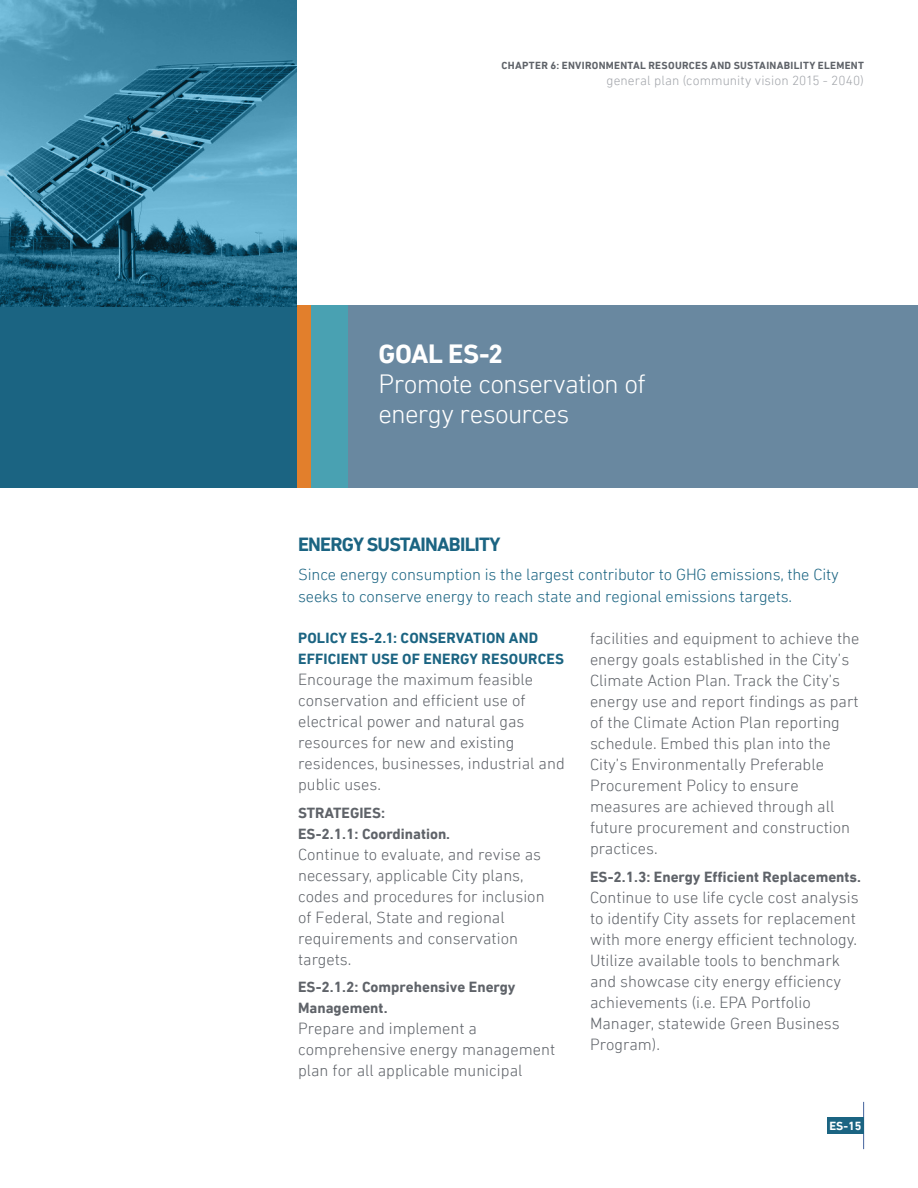
<style>
.page{position:relative;width:918px;height:1188px;background:#fff}
.page>*{position:absolute;margin:0;border:0;box-sizing:border-box;transform-origin:0 0}
.t1{font:300 27px/30px "DIN Next LT Pro";letter-spacing:-.03em;color:#fff}
.SUBHEAD2{font:700 19.5px "DIN Next LT Pro";letter-spacing:-.04em;color:#1b6482}
.Cup_Body_Text{font:300 16.5px/21px "DIN Next LT Pro";color:#5f6369}
.Cup_Body_Text_Blue{font:300 16.5px/22.5px "DIN Next LT Pro";letter-spacing:-.01em;color:#1b6482}
.Strategy_Header{font:700 15px/21px "DIN Next LT Pro";color:#5f6369}
.Cup_Policy_Title{font:700 15px/21px "DIN Next LT Pro";letter-spacing:.01em;color:#1b6482}
.Strategy_Header_CAPS{font:700 15px "DIN Next LT Pro";color:#5f6369}
.t2{font:300 13.5px "DIN Next LT Pro";letter-spacing:.005em;color:#a2a5aa}
.t3{font:700 12px "DIN Next LT Pro";color:#fff}
.t4{font:700 10.5px "DIN Next LT Pro";letter-spacing:.025em;color:#5f6369}
.s1{font-weight:700}
</style>
<div class="page">
<div style="left:0;top:305px;width:348px;height:182px;background:#1b6482"></div>
<div style="left:348px;top:305px;width:570px;height:182px;background:#6988a0"></div>
<div style="left:310px;top:305px;width:38px;height:182px;background:#49a1b2"></div>
<div style="left:297px;top:305px;width:13px;height:182px;background:#e27f2c"></div>
<img style="left:0;top:0;width:297px;height:306px">
<hr style="left:863px;top:1102px;width:1px;height:47px;background:#44639d">
<div style="left:827px;top:1117px;width:37px;height:17px;background:#1b6482"></div>
<p class="t4" style="left:502px;top:59px;width:364px">CHAPTER 6: ENVIRONMENTAL RESOURCES AND SUSTAINABILITY ELEMENT</p>
<p class="t2" style="left:607px;top:72px;width:259px">general plan (community vision 2015 - 2040)</p>
<p class="t1" style="left:379px;top:338px;width:269px"><span class="s1">GOAL ES-2<br></span>Promote conservation of energy resources</p>
<p class="SUBHEAD2" style="left:298px;top:533px;width:204px">ENERGY SUSTAINABILITY</p>
<p class="Cup_Body_Text_Blue" style="left:298px;top:563px;width:542px">Since energy consumption is the largest contributor to GHG emissions, the City seeks to conserve energy to reach state and regional emissions targets.</p>
<p class="Cup_Policy_Title" style="left:298px;top:627px;width:268px">POLICY ES-2.1: CONSERVATION AND<br>EFFICIENT USE OF ENERGY RESOURCES</p>
<p class="Cup_Body_Text" style="left:298px;top:669px;width:268px">Encourage the maximum feasible conservation and efficient use of electrical power and natural gas resources for new and existing residences, businesses, industrial and public uses.</p>
<p class="Strategy_Header_CAPS" style="left:298px;top:804px;width:89px">STRATEGIES:</p>
<p class="Strategy_Header" style="left:298px;top:823px;width:154px">ES-2.1.1: Coordination.</p>
<p class="Cup_Body_Text" style="left:298px;top:843px;width:248px">Continue to evaluate, and revise as necessary, applicable City plans, codes and procedures for inclusion of Federal, State and regional requirements and conservation targets.</p>
<p class="Strategy_Header" style="left:298px;top:977px;width:219px">ES-2.1.2: Comprehensive Energy<br>Management.</p>
<p class="Cup_Body_Text" style="left:298px;top:1018px;width:259px">Prepare and implement a comprehensive energy management plan for all applicable municipal</p>
<p class="Cup_Body_Text" style="left:590px;top:628px;width:271px">facilities and equipment to achieve the energy goals established in the City’s Climate Action Plan. Track the City’s energy use and report findings as part of the Climate Action Plan reporting schedule. Embed this plan into the City’s Environmentally Preferable Procurement Policy to ensure measures are achieved through all future procurement and construction practices.</p>
<p class="Strategy_Header" style="left:590px;top:866px;width:272px">ES-2.1.3: Energy Efficient Replacements.</p>
<p class="Cup_Body_Text" style="left:590px;top:886px;width:270px">Continue to use life cycle cost analysis to identify City assets for replacement with more energy efficient technology.<br>Utilize available tools to benchmark and showcase city energy efficiency achievements (i.e. EPA Portfolio Manager, statewide Green Business Program).</p>
<p class="t3" style="left:829px;top:1119px;width:34px">ES-15</p>
</div>
